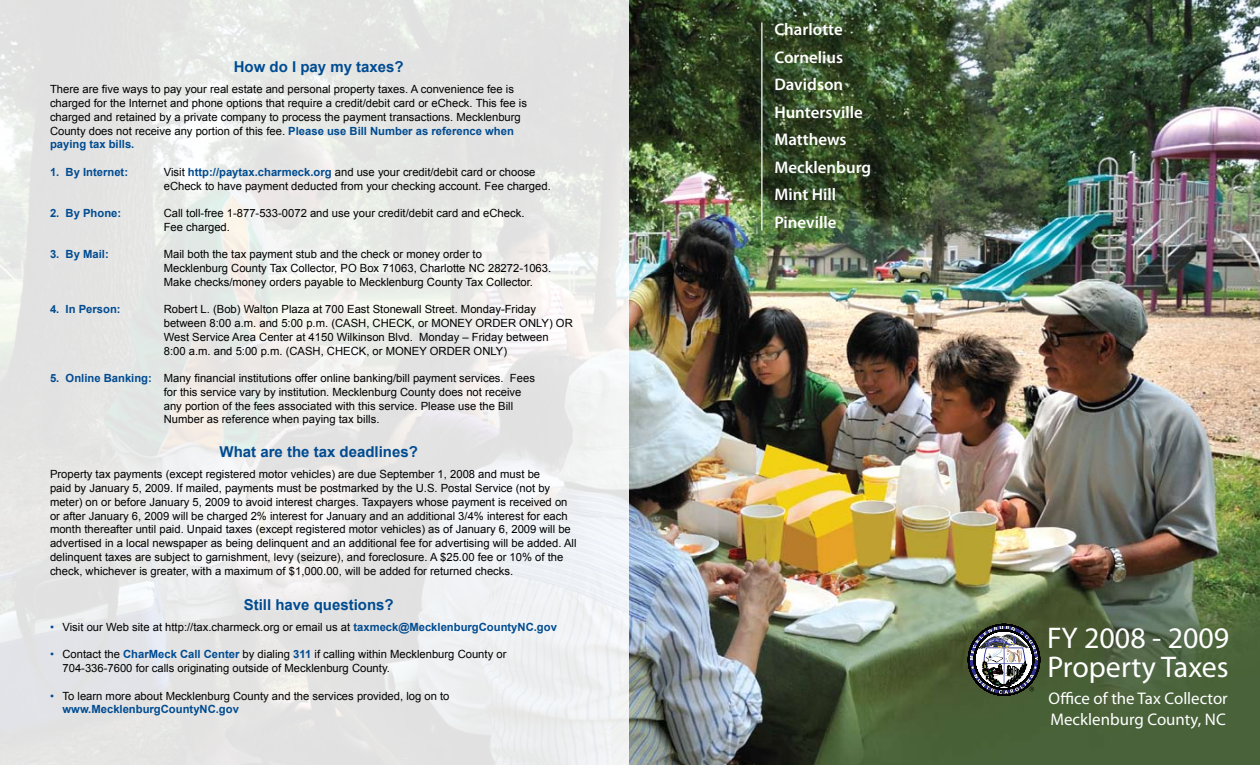
<style>
.page{position:relative;width:1260px;height:765px;background:#fff}
.page>*{position:absolute;margin:0;border:0;box-sizing:border-box;transform-origin:0 0}
.t1{font:30px/28.8px "Myriad Pro";color:#fff}
.t2{font:600 16.88px/27.5px "Myriad Pro";color:#fff}
.t3{font:16.88px/20.2px "Myriad Pro";color:#fff}
.t4{font:700 15px "Arial";color:#004b91}
.t5{font:11.25px/13.8px "Arial";color:#000}
.t6{font:700 11.25px "Arial";color:#004b91}
.s1{font-weight:700;color:#004b91}
.s2{color:#004b91}
</style>
<div class="page">
<img style="left:0;top:0;width:1260px;height:765px">
<svg style="left:968px;top:624px;width:72px;height:71px"></svg>
<hr style="left:761px;top:22px;width:1px;height:209px;background:#fff">
<h3 class="t4" style="left:234px;top:57px;width:172px">How do I pay my taxes?</h3>
<p class="t5" style="left:50px;top:83px;width:478px">There are five ways to pay your real estate and personal property taxes. A convenience fee is charged for the Internet and phone options that require a credit/debit card or eCheck. This fee is charged and retained by a private company to process the payment transactions. Mecklenburg County does not receive any portion of this fee. <span class="s1">Please use Bill Number as reference when paying tax bills.</span></p>
<p class="t6" style="left:50px;top:165px;width:80px">1. By Internet:</p>
<p class="t5" style="left:164px;top:165px;width:389px">Visit <span class="s1">http://paytax.charmeck.org</span> and use your credit/debit card or choose eCheck to have payment deducted from your checking account. Fee charged.</p>
<p class="t6" style="left:50px;top:206px;width:73px">2. By Phone:</p>
<p class="t5" style="left:164px;top:206px;width:362px">Call toll-free 1-877-533-0072 and use your credit/debit card and eCheck.<br>Fee charged.</p>
<p class="t6" style="left:50px;top:247px;width:60px">3. By Mail:</p>
<p class="t5" style="left:164px;top:248px;width:389px">Mail both the tax payment stub and the check or money order to<br>Mecklenburg County Tax Collector, PO Box 71063, Charlotte NC 28272-1063.<br>Make checks/money orders payable to Mecklenburg County Tax Collector.</p>
<p class="t6" style="left:50px;top:302px;width:72px">4. In Person:</p>
<p class="t5" style="left:164px;top:303px;width:411px">Robert L. (Bob) Walton Plaza at 700 East Stonewall Street. Monday-Friday between 8:00 a.m. and 5:00 p.m. (CASH, CHECK, or MONEY ORDER ONLY) OR West Service Area Center at 4150 Wilkinson Blvd. Monday – Friday between 8:00 a.m. and 5:00 p.m. (CASH, CHECK, or MONEY ORDER ONLY)</p>
<p class="t5" style="left:164px;top:371px;width:373px;text-indent:-114px"><span class="s1">5. Online Banking:</span> Many financial institutions offer online banking/bill payment services. Fees for this service vary by institution. Mecklenburg County does not receive any portion of the fees associated with this service. Please use the Bill Number as reference when paying tax bills.</p>
<h3 class="t4" style="left:220px;top:442px;width:200px">What are the tax deadlines?</h3>
<p class="t5" style="left:50px;top:468px;width:528px">Property tax payments (except registered motor vehicles) are due September 1, 2008 and must be<br>paid by January 5, 2009. If mailed, payments must be postmarked by the U.S. Postal Service (not by meter) on or before January 5, 2009 to avoid interest charges. Taxpayers whose payment is received on or after January 6, 2009 will be charged 2% interest for January and an additional 3/4% interest for each month thereafter until paid. Unpaid taxes (except registered motor vehicles) as of January 6, 2009 will be advertised in a local newspaper as being delinquent and an additional fee for advertising will be added. All delinquent taxes are subject to garnishment, levy (seizure), and foreclosure. A $25.00 fee or 10% of the check, whichever is greater, with a maximum of $1,000.00, will be added for returned checks.</p>
<h3 class="t4" style="left:244px;top:595px;width:152px">Still have questions?</h3>
<p class="t5" style="left:50px;top:620px;width:508px"><span class="s2">•</span> Visit our Web site at http://tax.charmeck.org or email us at <span class="s1">taxmeck@MecklenburgCountyNC.gov</span></p>
<p class="t5" style="left:62px;top:648px;width:445px;text-indent:-12px"><span class="s2">•</span> Contact the <span class="s1">CharMeck Call Center</span> by dialing <span class="s1">311</span> if calling within Mecklenburg County or<br>704-336-7600 for calls originating outside of Mecklenburg County.</p>
<p class="t5" style="left:62px;top:689px;width:389px;text-indent:-12px"><span class="s2">•</span> To learn more about Mecklenburg County and the services provided, log on to <span class="s1">www.MecklenburgCountyNC.gov</span></p>
<h2 class="t2" style="left:774px;top:15px;width:98px">Charlotte<br>Cornelius<br>Davidson<br>Huntersville<br>Matthews<br>Mecklenburg<br>Mint Hill<br>Pineville</h2>
<h1 class="t1" style="left:1047px;top:623px;width:184px">FY 2008 - 2009<br>Property Taxes</h1>
<h2 class="t3" style="left:1048px;top:688px;width:181px">Office of the Tax Collector<br>Mecklenburg County, NC</h2>
</div>
